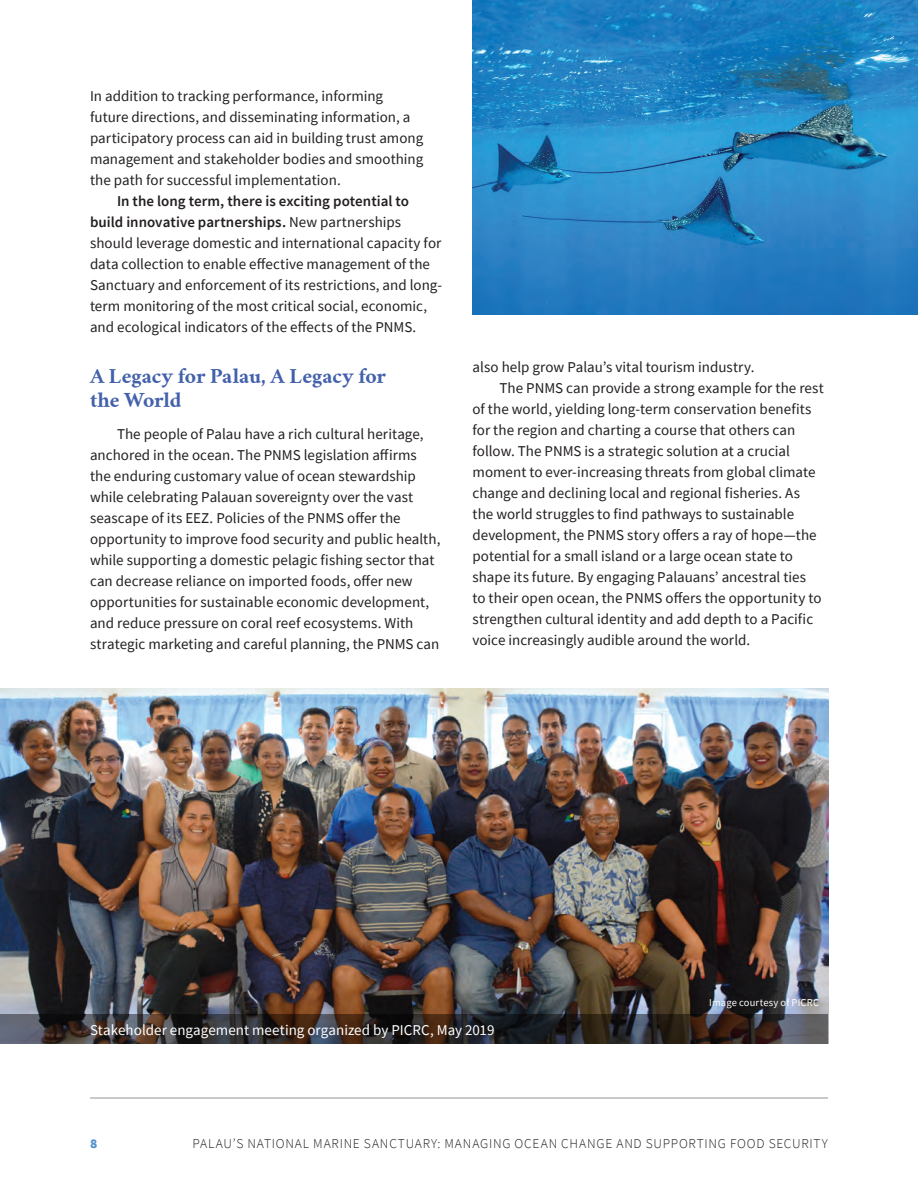
<style>
.page{position:relative;width:918px;height:1188px;background:#fff}
.page>*{position:absolute;margin:0;border:0;box-sizing:border-box;transform-origin:0 0}
.t1{font:700 19.5px/24px "Crimson Text";letter-spacing:-.005em;color:#4260ac}
.t2{font:15px/21px "Source Sans Pro";color:#231f20}
.t3{font:15px "Source Sans Pro";color:#fff}
.t4{font:300 13.5px "Source Sans Pro";letter-spacing:.055em;color:#231f20}
.t5{font:900 13.5px "Source Sans Pro";color:#5691cc}
.t6{font:10.5px "Source Sans Pro";letter-spacing:.015em;color:#fff}
.s1{font-weight:600}
</style>
<div class="page">
<img style="left:472px;top:0;width:446px;height:315px">
<img style="left:0;top:688px;width:829px;height:356px">
<svg style="left:0;top:1015px;width:828px;height:29px;background:#342e2d"></svg>
<hr style="left:90px;top:1098px;width:738px;height:1px;background:#939598">
<p class="t2" style="left:90px;top:86px;width:335px">In addition to tracking performance, informing future directions, and disseminating information, a participatory process can aid in building trust among management and stakeholder bodies and smoothing the path for successful implementation.</p>
<p class="t2" style="left:90px;top:191px;width:354px;text-indent:27px"><span class="s1">In the long term, there is exciting potential to build innovative partnerships.</span> New partnerships should leverage domestic and international capacity for data collection to enable effective management of the Sanctuary and enforcement of its restrictions, and long&shy;term monitoring of the most critical social, economic, and ecological indicators of the effects of the PNMS.</p>
<h1 class="t1" style="left:90px;top:364px;width:298px">A Legacy for Palau, A Legacy for the World</h1>
<p class="t2" style="left:90px;top:423px;width:352px;text-indent:27px">The people of Palau have a rich cultural heritage, anchored in the ocean. The PNMS legislation affirms the enduring customary value of ocean stewardship while celebrating Palauan sovereignty over the vast seascape of its EEZ. Policies of the PNMS offer the opportunity to improve food security and public health, while supporting a domestic pelagic fishing sector that can decrease reliance on imported foods, offer new opportunities for sustainable economic development, and reduce pressure on coral reef ecosystems. With strategic marketing and careful planning, the PNMS can</p>
<p class="t2" style="left:472px;top:356px;width:283px">also help grow Palau’s vital tourism industry.</p>
<p class="t2" style="left:500px;top:377px;width:326px">The PNMS can provide a strong example for the rest</p>
<p class="t2" style="left:472px;top:398px;width:341px">of the world, yielding long-term conservation benefits</p>
<p class="t2" style="left:472px;top:419px;width:324px">for the region and charting a course that others can</p>
<p class="t2" style="left:472px;top:440px;width:319px">follow. The PNMS is a strategic solution at a crucial</p>
<p class="t2" style="left:472px;top:461px;width:345px">moment to ever-increasing threats from global climate</p>
<p class="t2" style="left:472px;top:482px;width:329px">change and declining local and regional fisheries. As</p>
<p class="t2" style="left:472px;top:503px;width:323px">the world struggles to find pathways to sustainable</p>
<p class="t2" style="left:472px;top:524px;width:346px">development, the PNMS story offers a ray of hope—the</p>
<p class="t2" style="left:472px;top:545px;width:322px">potential for a small island or a large ocean state to</p>
<p class="t2" style="left:472px;top:566px;width:335px">shape its future. By engaging Palauans’ ancestral ties</p>
<p class="t2" style="left:472px;top:587px;width:350px">to their open ocean, the PNMS offers the opportunity to</p>
<p class="t2" style="left:472px;top:608px;width:342px">strengthen cultural identity and add depth to a Pacific</p>
<p class="t2" style="left:472px;top:629px;width:279px">voice increasingly audible around the world.</p>
<p class="t6" style="left:709px;top:996px;width:111px">Image courtesy of PICRC</p>
<p class="t3" style="left:90px;top:1020px;width:406px">Stakeholder engagement meeting organized by PICRC, May 2019</p>
<p class="t5" style="left:90px;top:1134px;width:9px">8</p>
<p class="t4" style="left:192px;top:1135px;width:637px">PALAU’S NATIONAL MARINE SANCTUARY: MANAGING OCEAN CHANGE AND SUPPORTING FOOD SECURITY</p>
</div>
